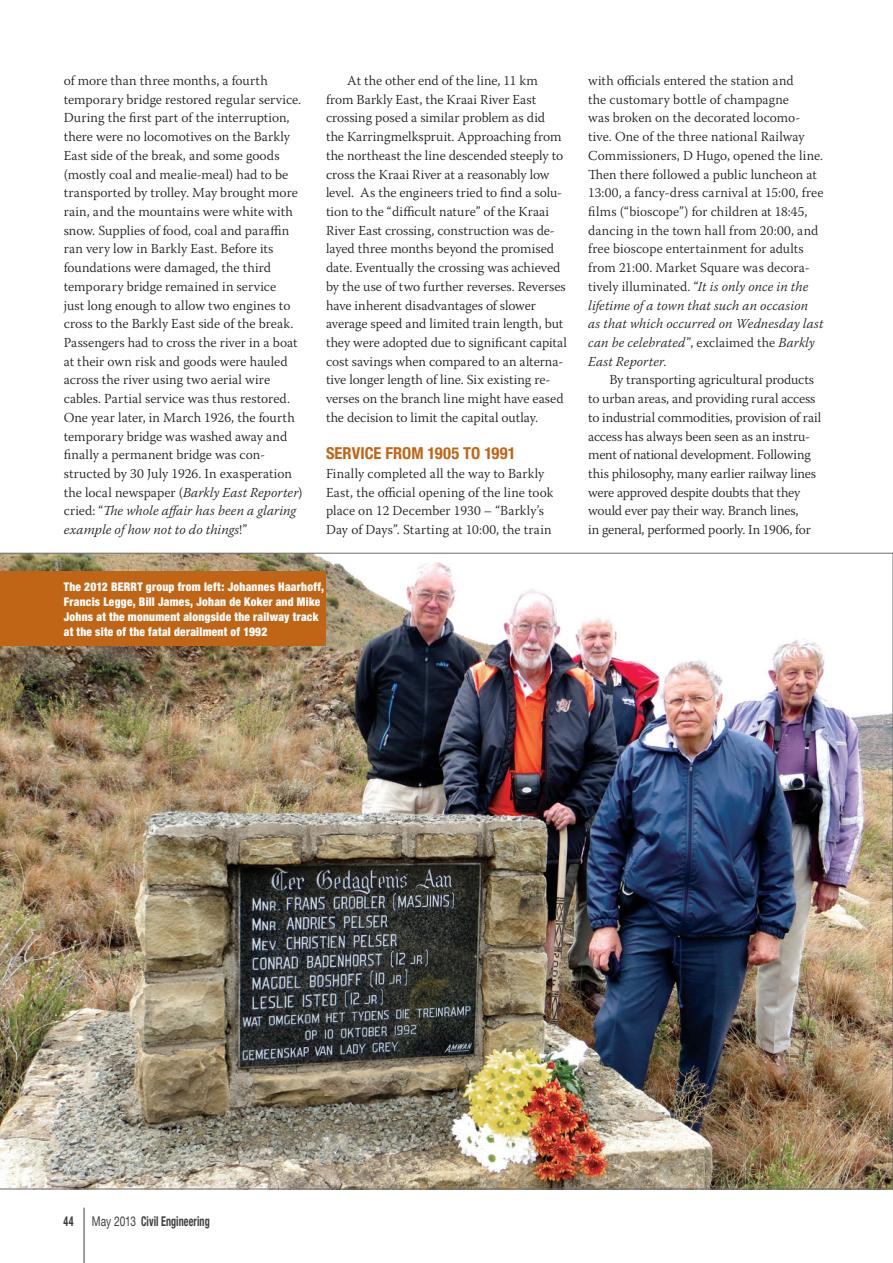
<style>
.page{position:relative;width:893px;height:1263px;background:#fff}
.page>*{position:absolute;margin:0;border:0;box-sizing:border-box;transform-origin:0 0}
.t1{font:700 condensed 16.5px "Helvetica Neue";color:#c06516}
.t2{font:300 13.65px/18.8px "Warnock Pro";color:#231f20}
.t3{font:700 condensed 13.5px "Helvetica Neue";letter-spacing:.01em;color:#3e3e3f;scale:.75 1}
.t4{font:900 condensed 12px/15px "Helvetica Neue";letter-spacing:.025em;color:#fff;scale:.95 1}
.s1{font-style:italic}
.s2{font-weight:400;font-stretch:normal}
</style>
<div class="page">
<hr style="left:84px;top:1208px;width:1px;height:55px;background:#3e3e3f">
<img style="left:0;top:553px;width:893px;height:636px">
<div style="left:0;top:571px;width:326px;height:75px;background:#c06516"></div>
<p class="t2" style="left:64px;top:72px;width:240px">of more than three months, a fourth temporary bridge restored regular service.<br>During the first part of the interruption, there were no locomotives on the Barkly East side of the break, and some goods (mostly coal and mealie-meal) had to be transported by trolley. May brought more rain, and the mountains were white with snow. Supplies of food, coal and paraffin ran very low in Barkly East. Before its foundations were damaged, the third temporary bridge remained in service<br>just long enough to allow two engines to cross to the Barkly East side of the break.<br>Passengers had to cross the river in a boat at their own risk and goods were hauled across the river using two aerial wire cables. Partial service was thus restored.<br>One year later, in March 1926, the fourth temporary bridge was washed away and finally a permanent bridge was con&shy;structed by 30 July 1926. In exasperation the local newspaper (<span class="s1">Barkly East Reporter</span>) cried: “<span class="s1">The whole affair has been a glaring example of how not to do things</span>!”</p>
<p class="t2" style="left:326px;top:72px;width:242px;text-indent:21px">At the other end of the line, 11 km from Barkly East, the Kraai River East crossing posed a similar problem as did<br>the Karringmelkspruit. Approaching from the northeast the line descended steeply to cross the Kraai River at a reasonably low level. As the engineers tried to find a solu&shy;tion to the “difficult nature” of the Kraai River East crossing, construction was de&shy;layed three months beyond the promised date. Eventually the crossing was achieved by the use of two further reverses. Reverses have inherent disadvantages of slower average speed and limited train length, but they were adopted due to significant capital cost savings when compared to an alterna&shy;tive longer length of line. Six existing re&shy;verses on the branch line might have eased the decision to limit the capital outlay.</p>
<p class="t1" style="left:326px;top:447px;width:191px">SERVICE FROM 1905 TO 1991</p>
<p class="t2" style="left:326px;top:465px;width:229px">Finally completed all the way to Barkly East, the official opening of the line took place on 12 December 1930 – “Barkly’s Day of Days”. Starting at 10:00, the train</p>
<p class="t4" style="left:64px;top:581px;width:275px">The 2012 BERRT group from left: Johannes Haarhoff, Francis Legge, Bill James, Johan de Koker and Mike Johns at the monument alongside the railway track at the site of the fatal derailment of 1992</p>
<p class="t2" style="left:588px;top:72px;width:237px">with officials entered the station and<br>the customary bottle of champagne<br>was broken on the decorated locomo&shy;tive. One of the three national Railway Commissioners, D Hugo, opened the line.<br>Then there followed a public luncheon at 13:00, a fancy-dress carnival at 15:00, free films (“bioscope”) for children at 18:45, dancing in the town hall from 20:00, and free bioscope entertainment for adults from 21:00. Market Square was decora&shy;tively illuminated. “<span class="s1">It is only once in the lifetime of a town that such an occasion as that which occurred on Wednesday last can be celebrated</span>”, exclaimed the <span class="s1">Barkly East Reporter</span>.</p>
<p class="t2" style="left:588px;top:372px;width:235px;text-indent:21px">By transporting agricultural products to urban areas, and providing rural access to industrial commodities, provision of rail access has always been seen as an instru&shy;ment of national development. Following this philosophy, many earlier railway lines were approved despite doubts that they would ever pay their way. Branch lines,<br>in general, performed poorly. In 1906, for</p>
<p class="t3" style="left:64px;top:1217px;width:15px">44</p>
<p class="t3" style="left:92px;top:1217px;width:158px"><span class="s2">May 2013</span> Civil Engineering</p>
</div>
